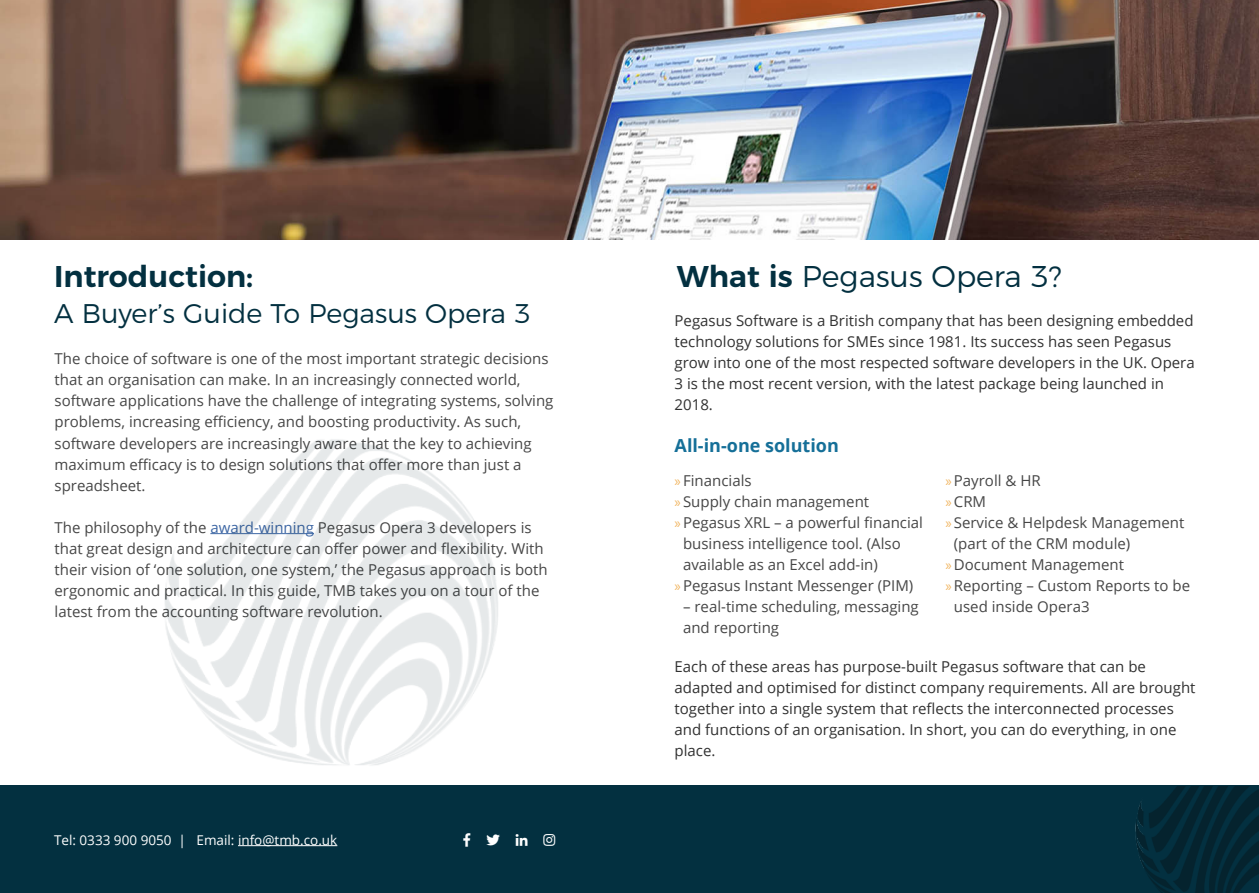
<style>
.page{position:relative;width:1259px;height:893px;background:#fff}
.page>*{position:absolute;margin:0;border:0;box-sizing:border-box;transform-origin:0 0}
.t1{font:300 30px "Montserrat";color:#033040}
.t2{font:600 30px "Montserrat";color:#033040}
.t3{font:300 27px "Montserrat";color:#033040}
.t4{font:700 18px "Open Sans";color:#156f98}
.t5{font:15px/21px "Open Sans";color:#464646}
.t6{font:15px/21px "Open Sans";color:#313131}
.t7{font:13.5px "Open Sans";color:#fff}
.s1{color:#3f68a5}
.s2{font-weight:600}
.s3{font-family:"Myriad Pro";color:#f1b560}
</style>
<div class="page">
<div style="left:0;top:786px;width:1259px;height:107px;background:#033040"></div>
<img style="left:1135px;top:787px;width:124px;height:106px">
<img style="left:0;top:0;width:1259px;height:239px">
<hr style="left:238px;top:845px;width:99px;height:1px;background:#fff">
<img style="left:165px;top:439px;width:333px;height:326px">
<h1 class="t2" style="left:54px;top:252px;width:200px">Introduction:</h1>
<h2 class="t3" style="left:54px;top:293px;width:478px">A Buyer’s Guide To Pegasus Opera 3</h2>
<p class="t5" style="left:55px;top:348px;width:500px">The choice of software is one of the most important strategic decisions that an organisation can make. In an increasingly connected world, software applications have the challenge of integrating systems, solving problems, increasing efficiency, and boosting productivity. As such, software developers are increasingly aware that the key to achieving maximum efficacy is to design solutions that offer more than just a spreadsheet.</p>
<p class="t5" style="left:55px;top:516px;width:495px">The philosophy of the <span class="s1">award-winning</span> Pegasus Opera 3 developers is that great design and architecture can offer power and flexibility. With their vision of ‘one solution, one system,’ the Pegasus approach is both ergonomic and practical. In this guide, TMB takes you on a tour of the latest from the accounting software revolution.</p>
<p class="t7" style="left:54px;top:830px;width:285px">Tel: 0333 900 9050 | Email: info@tmb.co.uk</p>
<h1 class="t1" style="left:677px;top:253px;width:386px"><span class="s2">What is</span> Pegasus Opera 3?</h1>
<p class="t6" style="left:674px;top:309px;width:522px">Pegasus Software is a British company that has been designing embedded technology solutions for SMEs since 1981. Its success has seen Pegasus grow into one of the most respected software developers in the UK. Opera 3 is the most recent version, with the latest package being launched in 2018.</p>
<p class="t4" style="left:674px;top:432px;width:166px">All-in-one solution</p>
<p class="t5" style="left:674px;top:470px;width:79px"><span class="s3">»</span> Financials</p>
<p class="t5" style="left:674px;top:491px;width:196px"><span class="s3">»</span> Supply chain management</p>
<p class="t5" style="left:674px;top:512px;width:250px"><span class="s3">»</span>Pegasus XRL – a powerful financial</p>
<p class="t5" style="left:683px;top:533px;width:219px">business intelligence tool. (Also</p>
<p class="t5" style="left:683px;top:554px;width:196px">available as an Excel add-in)</p>
<p class="t5" style="left:674px;top:575px;width:240px"><span class="s3">»</span>Pegasus Instant Messenger (PIM)</p>
<p class="t5" style="left:683px;top:596px;width:237px">– real-time scheduling, messaging and reporting</p>
<p class="t5" style="left:945px;top:470px;width:97px"><span class="s3">»</span>Payroll &amp; HR</p>
<p class="t5" style="left:945px;top:491px;width:42px"><span class="s3">»</span>CRM</p>
<p class="t5" style="left:945px;top:512px;width:240px"><span class="s3">»</span> Service &amp; Helpdesk Management</p>
<p class="t5" style="left:954px;top:533px;width:178px">(part of the CRM module)</p>
<p class="t5" style="left:945px;top:554px;width:180px"><span class="s3">»</span> Document Management</p>
<p class="t5" style="left:945px;top:575px;width:246px"><span class="s3">»</span>Reporting – Custom Reports to be</p>
<p class="t5" style="left:954px;top:596px;width:137px">used inside Opera3</p>
<p class="t6" style="left:674px;top:655px;width:522px">Each of these areas has purpose-built Pegasus software that can be adapted and optimised for distinct company requirements. All are brought together into a single system that reflects the interconnected processes and functions of an organisation. In short, you can do everything, in one place.</p>
</div>
